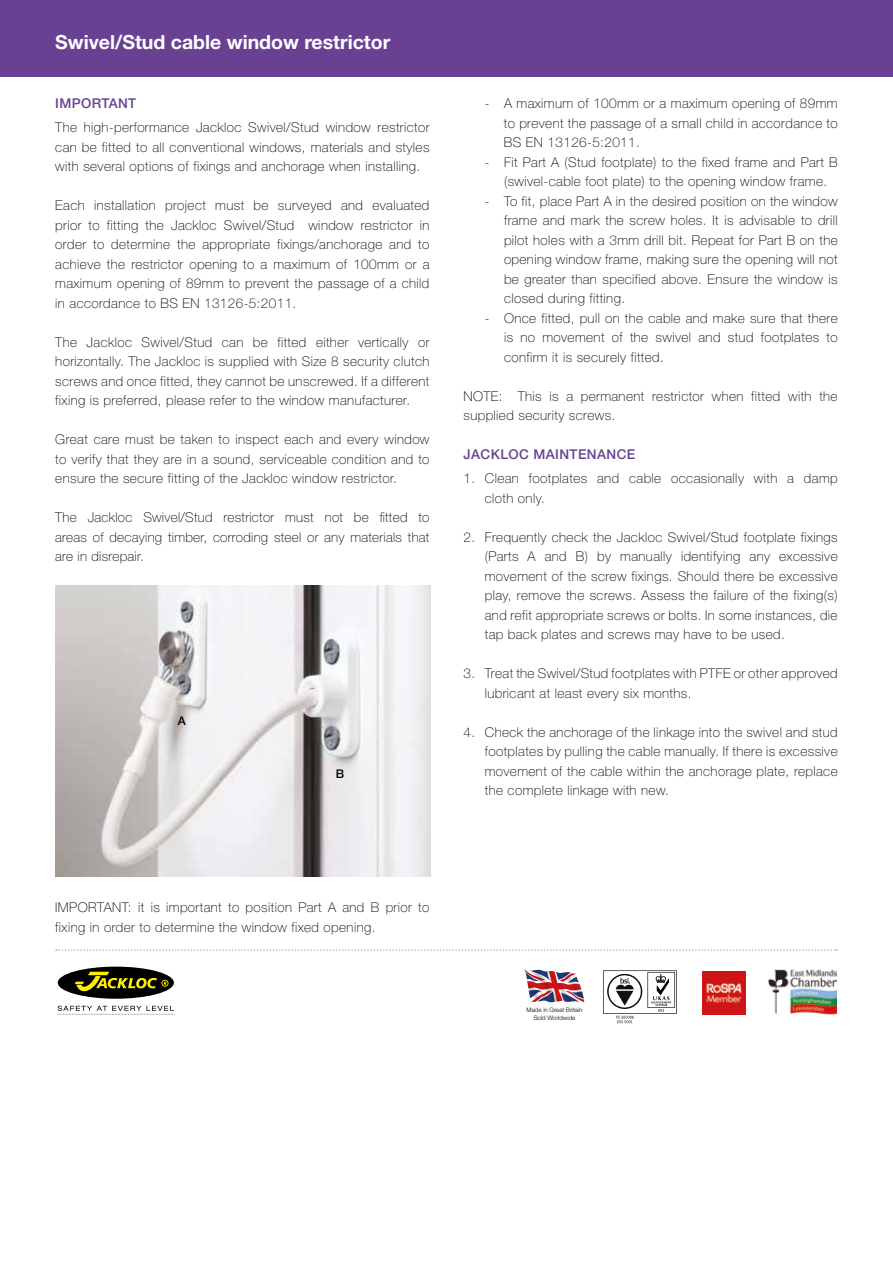
<style>
.page{position:relative;width:893px;height:1263px;background:#fff}
.page>*{position:absolute;margin:0;border:0;box-sizing:border-box;transform-origin:0 0}
.t1{font:700 19.5px "Helvetica Neue";color:#fff}
.t2{font:100 13.5px/19.5px "Helvetica Neue";letter-spacing:.03em;color:#000;text-align:justify}
.t3{font:500 13.5px "Helvetica Neue";letter-spacing:.03em;color:#684193}
.t4{font:500 12px "Helvetica Neue";color:#000}
.t5{font:300 6.15px/7.4px "Helvetica Neue";color:#000;text-align:center}
</style>
<div class="page">
<img style="left:768px;top:970px;width:68px;height:45px">
<img style="left:703px;top:971px;width:42px;height:43px">
<svg style="left:603px;top:970px;width:74px;height:53px"></svg>
<svg style="left:524px;top:969px;width:60px;height:33px"></svg>
<svg style="left:56px;top:949px;width:781px;height:2px"></svg>
<div style="left:58px;top:967px;width:116px;height:32px;background:#000;border-radius:50%"></div>
<svg style="left:75px;top:972px;width:94px;height:19px"></svg>
<svg style="left:58px;top:1006px;width:117px;height:9px"></svg>
<img style="left:55px;top:586px;width:375px;height:290px">
<div style="left:0;top:0;width:893px;height:77px;background:#684193"></div>
<h1 class="t1" style="left:55px;top:30px;width:337px">Swivel/Stud cable window restrictor</h1>
<p class="t3" style="left:55px;top:96px;width:83px">IMPORTANT</p>
<p class="t2" style="left:55px;top:118px;width:376px">The high-performance Jackloc Swivel/Stud window restrictor can be fitted to all conventional windows, materials and styles with several options of fixings and anchorage when installing.</p>
<p class="t2" style="left:55px;top:196px;width:376px">Each installation project must be surveyed and evaluated prior to fitting the Jackloc Swivel/Stud window restrictor in order to determine the appropriate fixings/anchorage and to achieve the restrictor opening to a maximum of 100mm or a maximum opening of 89mm to prevent the passage of a child in accordance to BS EN 13126-5:2011.</p>
<p class="t2" style="left:55px;top:332px;width:376px">The Jackloc Swivel/Stud can be fitted either vertically or horizontally. The Jackloc is supplied with Size 8 security clutch screws and once fitted, they cannot be unscrewed. If a different fixing is preferred, please refer to the window manufacturer.</p>
<p class="t2" style="left:55px;top:430px;width:376px">Great care must be taken to inspect each and every window to verify that they are in a sound, serviceable condition and to ensure the secure fitting of the Jackloc window restrictor.</p>
<p class="t2" style="left:55px;top:508px;width:376px">The Jackloc Swivel/Stud restrictor must not be fitted to areas of decaying timber, corroding steel or any materials that are in disrepair.</p>
<p class="t4" style="left:178px;top:714px;width:10px">A</p>
<p class="t4" style="left:336px;top:766px;width:10px">B</p>
<p class="t2" style="left:504px;top:94px;width:335px;text-indent:-19px">- A maximum of 100mm or a maximum opening of 89mm to prevent the passage of a small child in accordance to BS EN 13126-5:2011.</p>
<p class="t2" style="left:504px;top:152px;width:335px;text-indent:-19px">- Fit Part A (Stud footplate) to the fixed frame and Part B (swivel-cable foot plate) to the opening window frame.</p>
<p class="t2" style="left:504px;top:191px;width:335px;text-indent:-19px">- To fit, place Part A in the desired position on the window frame and mark the screw holes. It is advisable to drill pilot holes with a 3mm drill bit. Repeat for Part B on the opening window frame, making sure the opening will not be greater than specified above. Ensure the window is closed during fitting.</p>
<p class="t2" style="left:504px;top:308px;width:335px;text-indent:-19px">- Once fitted, pull on the cable and make sure that there is no movement of the swivel and stud footplates to confirm it is securely fitted.</p>
<p class="t2" style="left:463px;top:386px;width:376px">NOTE: This is a permanent restrictor when fitted with the supplied security screws.</p>
<p class="t3" style="left:463px;top:446px;width:173px">JACKLOC MAINTENANCE</p>
<p class="t2" style="left:485px;top:468px;width:354px;text-indent:-21px">1. Clean footplates and cable occasionally with a damp cloth only.</p>
<p class="t2" style="left:485px;top:527px;width:354px;text-indent:-21px">2. Frequently check the Jackloc Swivel/Stud footplate fixings (Parts A and B) by manually identifying any excessive movement of the screw fixings. Should there be excessive play, remove the screws. Assess the failure of the fixing(s) and refit appropriate screws or bolts. In some instances, die tap back plates and screws may have to be used.</p>
<p class="t2" style="left:485px;top:663px;width:354px;text-indent:-21px">3. Treat the Swivel/Stud footplates with PTFE or other approved lubricant at least every six months.</p>
<p class="t2" style="left:485px;top:722px;width:354px;text-indent:-21px">4. Check the anchorage of the linkage into the swivel and stud footplates by pulling the cable manually. If there is excessive movement of the cable within the anchorage plate, replace the complete linkage with new.</p>
<p class="t2" style="left:55px;top:898px;width:376px">IMPORTANT: it is important to position Part A and B prior to fixing in order to determine the window fixed opening.</p>
<p class="t5" style="left:526px;top:1006px;width:58px">Made in Great Britain<br>Sold Worldwide</p>
</div>
